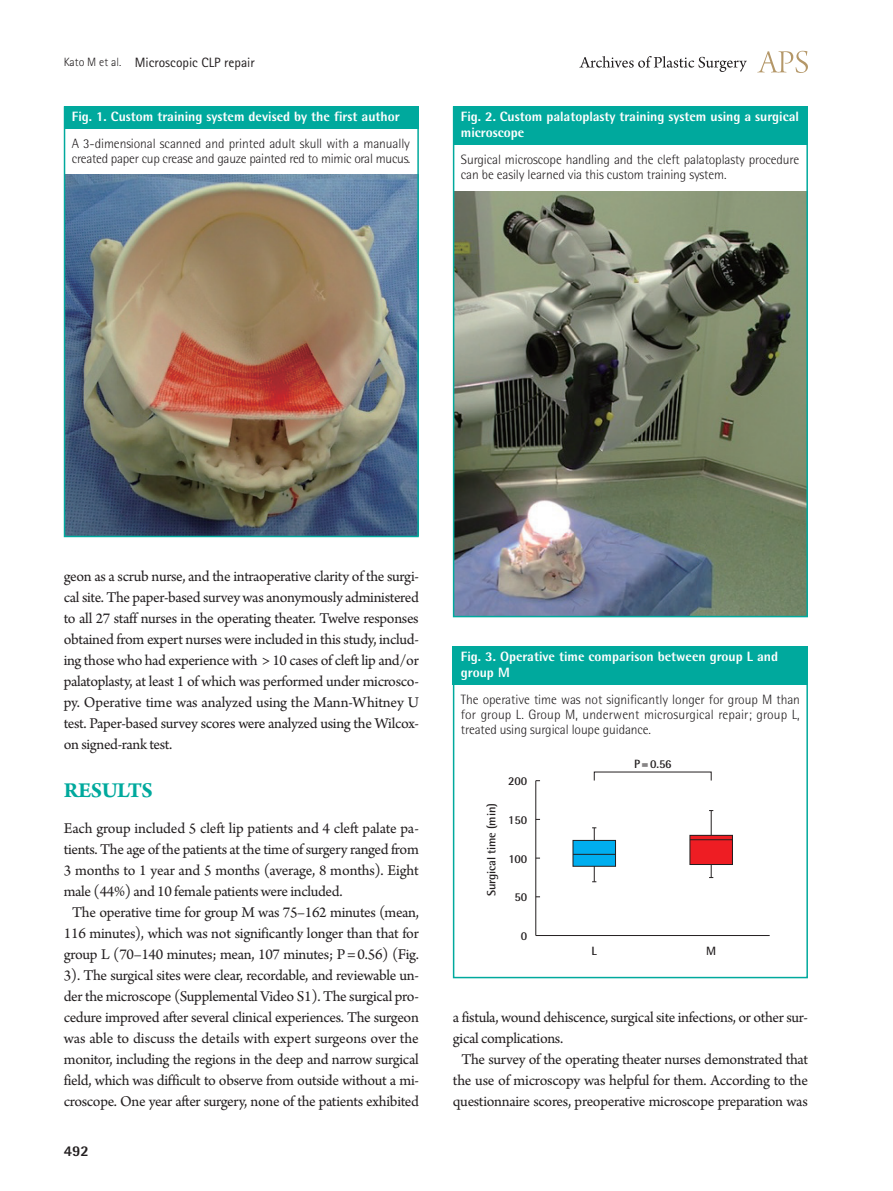
<style>
.page{position:relative;width:893px;height:1191px;background:#fff}
.page>*{position:absolute;margin:0;border:0;box-sizing:border-box;transform-origin:0 0}
.대제목{font:700 22.5px "Arno Pro";letter-spacing:-.02em;color:#00a99d}
.본문{font:15.75px/21px "Arno Pro";letter-spacing:-.02em;color:#231f20;text-align:center}
.본문_0{font:15.75px/21px "Arno Pro";letter-spacing:-.02em;color:#231f20;text-align:justify}
.t1{font:800 15px "Rotis Semi Sans Std";color:#231f20}
.그림설명{font:300 13.5px/15px "Rotis Semi Sans Std";letter-spacing:-.01em;color:#231f20}
.표그림제목{font:800 13.5px/16.2px "Rotis Semi Sans Std";color:#fff}
.하시라_제목{font:13.5px "Rotis Sans Serif Std";color:#231f20}
.그림지문{font:700 12px "Rotis Semi Sans Std";letter-spacing:-.01em;color:#231f20}
.s1{font-weight:300;font-size:12px}
</style>
<div class="page">
<svg style="left:757px;top:51px;width:51px;height:22px"></svg>
<svg style="left:579px;top:56px;width:168px;height:16px"></svg>
<img style="left:67px;top:175px;width:349px;height:359px">
<div style="left:64px;top:106px;width:354px;height:23px;background:#00a99d"></div>
<div style="left:64px;top:106px;width:355px;height:431px;border:2px solid #00a99d"></div>
<img style="left:456px;top:191px;width:349px;height:423px">
<div style="left:453px;top:106px;width:354px;height:39px;background:#00a99d"></div>
<div style="left:453px;top:106px;width:355px;height:511px;border:2px solid #00a99d"></div>
<div style="left:453px;top:646px;width:355px;height:39px;background:#00a99d"></div>
<div style="left:453px;top:646px;width:355px;height:332px;border:2px solid #00a99d"></div>
<hr style="left:535px;top:780px;width:1px;height:155px;background:#231f20">
<hr style="left:594px;top:828px;width:1px;height:53px;background:#231f20">
<hr style="left:711px;top:810px;width:1px;height:67px;background:#231f20">
<hr style="left:536px;top:935px;width:234px;height:1px;background:#231f20">
<div style="left:573px;top:840px;width:42px;height:26px;background:#00aeef"></div>
<div style="left:573px;top:840px;width:43px;height:26px;border:1px solid #231f20"></div>
<div style="left:690px;top:835px;width:42px;height:29px;background:#ee1d23"></div>
<div style="left:690px;top:835px;width:43px;height:29px;border:1px solid #231f20"></div>
<hr style="left:573px;top:854px;width:42px;height:1px;background:#231f20">
<hr style="left:690px;top:839px;width:42px;height:1px;background:#231f20">
<p class="하시라_제목" style="left:64px;top:54px;width:192px"><span class="s1">Kato M et al.</span> Microscopic CLP repair</p>
<p class="표그림제목" style="left:72px;top:108px;width:329px">Fig. 1. Custom training system devised by the first author</p>
<p class="그림설명" style="left:72px;top:136px;width:340px">A 3-dimensional scanned and printed adult skull with a manually created paper cup crease and gauze painted red to mimic oral mucus.</p>
<p class="표그림제목" style="left:461px;top:108px;width:339px">Fig. 2. Custom palatoplasty training system using a surgical microscope</p>
<p class="그림설명" style="left:461px;top:152px;width:340px">Surgical microscope handling and the cleft palatoplasty procedure can be easily learned via this custom training system.</p>
<p class="본문" style="left:64px;top:567px;width:357px;text-align:justify">geon as a scrub nurse, and the intraoperative clarity of the surgi&shy;cal site. The paper-based survey was anonymously administered to all 27 staff nurses in the operating theater. Twelve responses obtained from expert nurses were included in this study, includ&shy;ing those who had experience with &gt; 10 cases of cleft lip and/or palatoplasty, at least 1 of which was performed under microsco&shy;py. Operative time was analyzed using the Mann-Whitney U test. Paper-based survey scores were analyzed using the Wilcox&shy;on signed-rank test.</p>
<p class="대제목" style="left:64px;top:777px;width:91px">RESULTS</p>
<p class="본문_0" style="left:64px;top:819px;width:357px">Each group included 5 cleft lip patients and 4 cleft palate pa&shy;tients. The age of the patients at the time of surgery ranged from 3 months to 1 year and 5 months (average, 8 months). Eight male (44%) and 10 female patients were included.</p>
<p class="본문" style="left:64px;top:903px;width:357px">The operative time for group M was 75–162 minutes (mean, 116 minutes), which was not significantly longer than that for group L (70–140 minutes; mean, 107 minutes; P = 0.56) (Fig.<br>3). The surgical sites were clear, recordable, and reviewable un&shy;der the microscope (Supplemental Video S1). The surgical pro&shy;cedure improved after several clinical experiences. The surgeon was able to discuss the details with expert surgeons over the monitor, including the regions in the deep and narrow surgical field, which was difficult to observe from outside without a mi&shy;croscope. One year after surgery, none of the patients exhibited</p>
<p class="t1" style="left:64px;top:1141px;width:27px">492</p>
<p class="표그림제목" style="left:461px;top:648px;width:319px">Fig. 3. Operative time comparison between group L and group M</p>
<p class="그림설명" style="left:461px;top:692px;width:341px;text-align:justify">The operative time was not significantly longer for group M than for group L. Group M, underwent microsurgical repair; group L, treated using surgical loupe guidance.</p>
<p class="그림지문" style="left:508px;top:773px;width:21px">200</p>
<p class="그림지문" style="left:508px;top:812px;width:21px">150</p>
<p class="그림지문" style="left:508px;top:851px;width:20px">100</p>
<p class="그림지문" style="left:514px;top:890px;width:14px">50</p>
<p class="그림지문" style="left:521px;top:929px;width:8px">0</p>
<p class="그림지문" style="left:634px;top:756px;width:39px">P=0.56</p>
<p class="그림지문" style="left:484px;top:896px;width:95px;rotate:-90deg">Surgical time (min)</p>
<p class="그림지문" style="left:592px;top:943px;width:7px">L</p>
<p class="그림지문" style="left:706px;top:943px;width:12px">M</p>
<p class="본문" style="left:453px;top:1008px;width:357px;text-align:left">a fistula, wound dehiscence, surgical site infections, or other sur&shy;gical complications.</p>
<p class="본문" style="left:453px;top:1050px;width:357px">The survey of the operating theater nurses demonstrated that the use of microscopy was helpful for them. According to the questionnaire scores, preoperative microscope preparation was</p>
</div>
